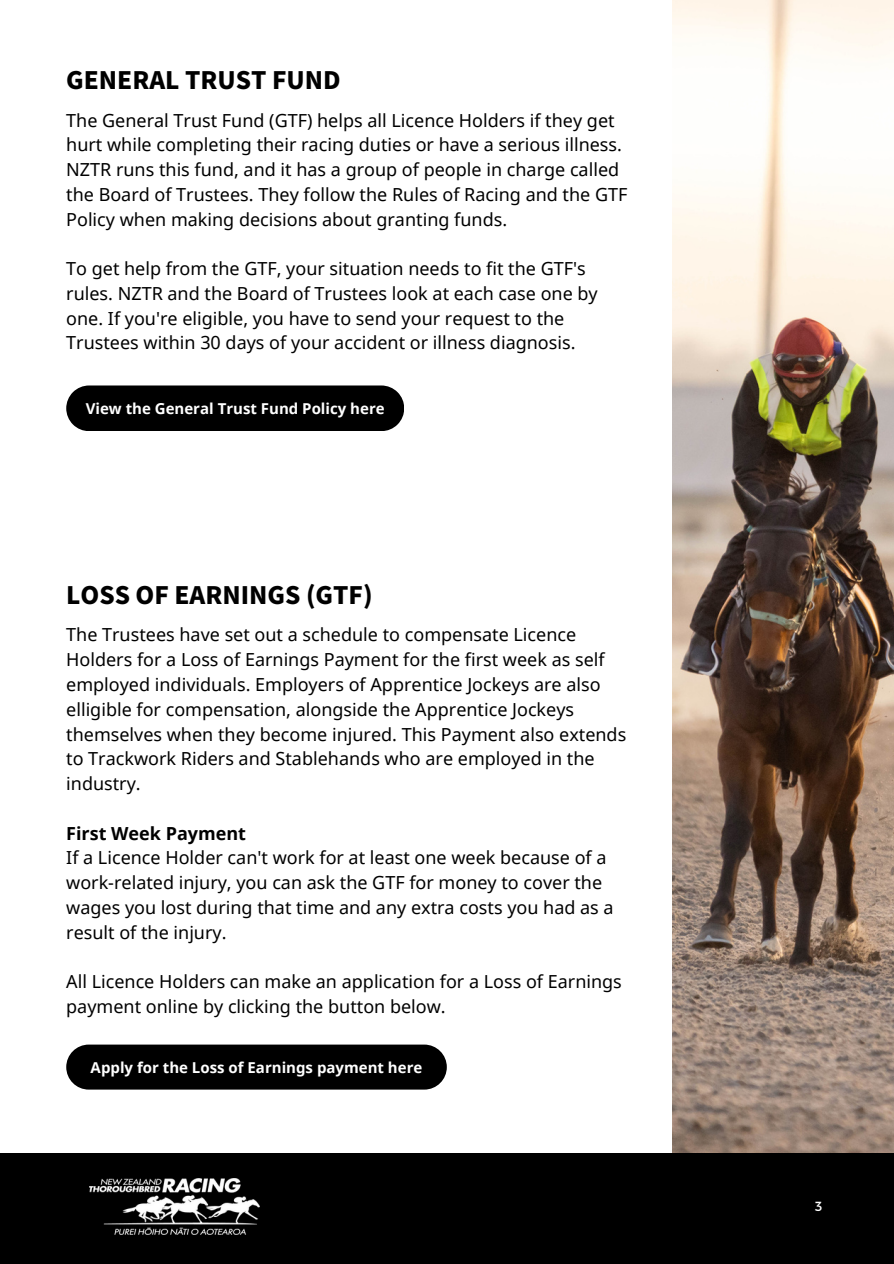
<style>
.page{position:relative;width:894px;height:1264px;background:#fff}
.page>*{position:absolute;margin:0;border:0;box-sizing:border-box;transform-origin:0 0}
.t1{font:900 24px "Noto Sans JP";color:#000}
.t2{font:18px/24.8px "Noto Sans";color:#000}
.t3{font:700 15px "Noto Sans";color:#fff}
.t4{font:13.2px "Montserrat";color:#fff}
.s1{font-weight:700}
</style>
<div class="page">
<img style="left:672px;top:0;width:221px;height:1153px">
<div style="left:0;top:1153px;width:893px;height:110px;background:#000"></div>
<img style="left:89px;top:1178px;width:170px;height:56px">
<div style="left:66px;top:385px;width:338px;height:46px;background:#000"></div>
<div style="left:66px;top:1044px;width:380px;height:45px;background:#000;border-radius:22px"></div>
<p class="t1" style="left:66px;top:61px;width:276px">GENERAL TRUST FUND</p>
<h2 class="t2" style="left:66px;top:107px;width:562px">The General Trust Fund (GTF) helps all Licence Holders if they get hurt while completing their racing duties or have a serious illness.<br>NZTR runs this fund, and it has a group of people in charge called the Board of Trustees. They follow the Rules of Racing and the GTF Policy when making decisions about granting funds.</h2>
<p class="t2" style="left:66px;top:256px;width:533px">To get help from the GTF, your situation needs to fit the GTF's rules. NZTR and the Board of Trustees look at each case one by one. If you're eligible, you have to send your request to the Trustees within 30 days of your accident or illness diagnosis.</p>
<h1 class="t3" style="left:86px;top:397px;width:300px">View the General Trust Fund Policy here</h1>
<h2 class="t1" style="left:66px;top:576px;width:308px">LOSS OF EARNINGS (GTF)</h2>
<h2 class="t2" style="left:66px;top:622px;width:561px">The Trustees have set out a schedule to compensate Licence Holders for a Loss of Earnings Payment for the first week as self employed individuals. Employers of Apprentice Jockeys are also elligible for compensation, alongside the Apprentice Jockeys themselves when they become injured. This Payment also extends to Trackwork Riders and Stablehands who are employed in the industry.</h2>
<h2 class="t2" style="left:66px;top:820px;width:548px"><span class="s1">First Week Payment<br></span>If a Licence Holder can't work for at least one week because of a work-related injury, you can ask the GTF for money to cover the wages you lost during that time and any extra costs you had as a result of the injury.</h2>
<p class="t2" style="left:66px;top:968px;width:557px">All Licence Holders can make an application for a Loss of Earnings payment online by clicking the button below.</p>
<p class="t3" style="left:91px;top:1056px;width:333px">Apply for the Loss of Earnings payment here</p>
<h2 class="t4" style="left:814px;top:1197px;width:9px">3</h2>
</div>
